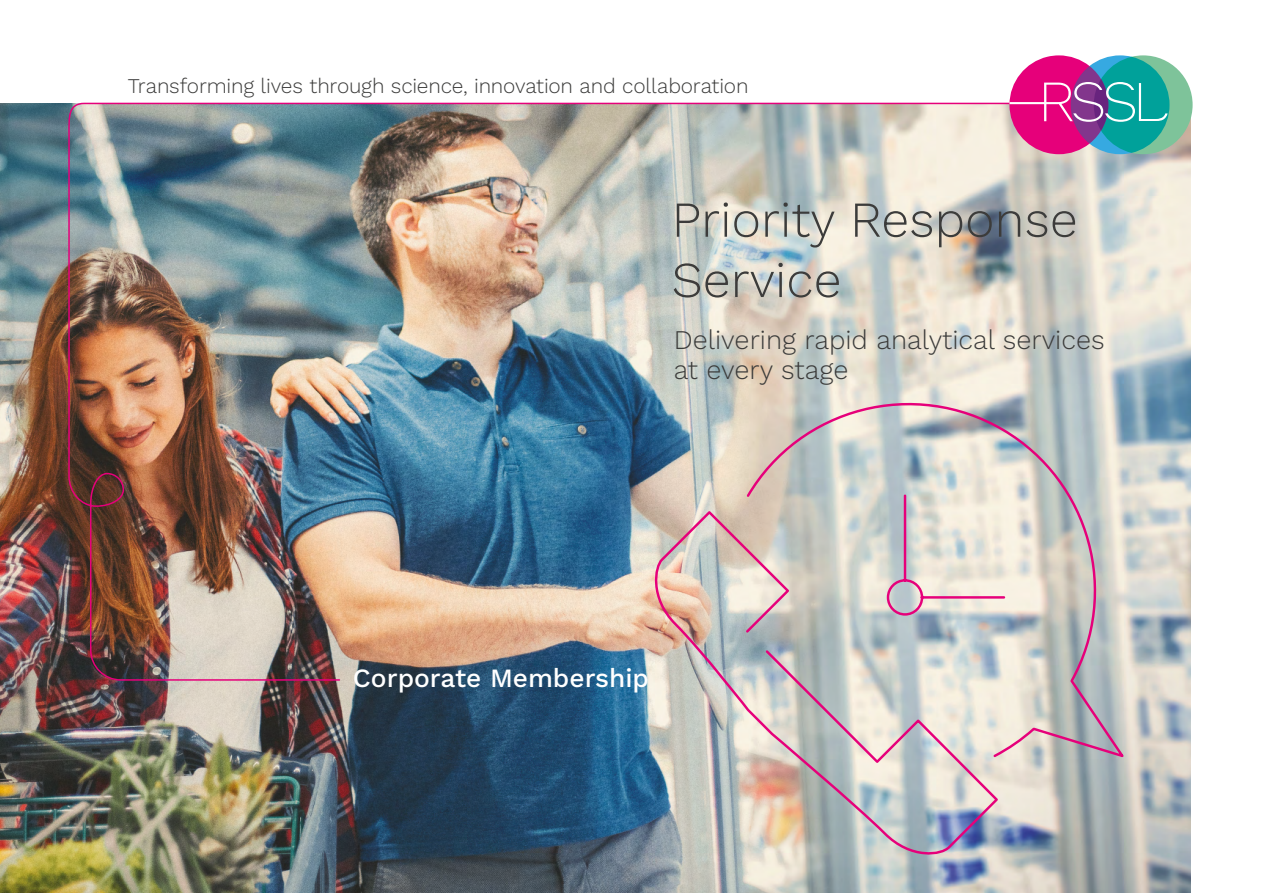
<style>
.page{position:relative;width:1263px;height:893px;background:#fff}
.page>*{position:absolute;margin:0;border:0;box-sizing:border-box;transform-origin:0 0}
.t1{font:50.25px/60.3px "Work Sans";color:#3c3c3b}
.t2{font:27px/30px "Work Sans";color:#3c3c3b}
.t3{font:500 26.4px "Work Sans";color:#fff}
.t4{font:20.85px "Work Sans";letter-spacing:-.01em;color:#3c3c3b}
</style>
<div class="page">
<img style="left:0;top:104px;width:1191px;height:789px">
<img style="left:66px;top:102px;width:949px;height:579px">
<svg style="left:649px;top:378px;width:479px;height:485px;background:#c9c5c2"></svg>
<svg style="left:1009px;top:55px;width:183px;height:99px;background:#8f79a0"></svg>
<p class="t4" style="left:128px;top:70px;width:622px">Transforming lives through science, innovation and collaboration</p>
<h1 class="t1" style="left:671px;top:187px;width:408px">Priority Response<br>Service</h1>
<p class="t2" style="left:674px;top:324px;width:433px">Delivering rapid analytical services at every stage</p>
<p class="t3" style="left:353px;top:658px;width:298px">Corporate Membership</p>
</div>
